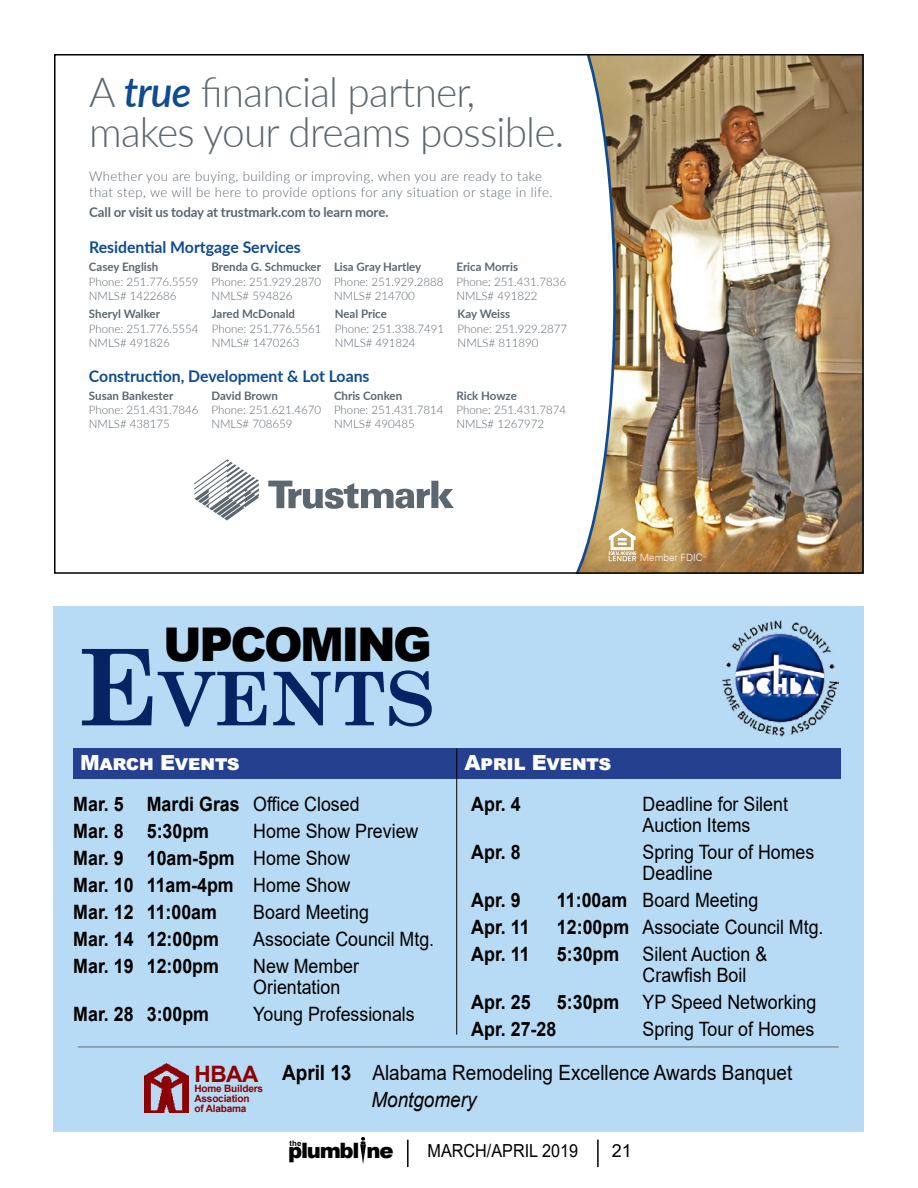
<style>
.page{position:relative;width:918px;height:1188px;background:#fff}
.page>*{position:absolute;margin:0;border:0;box-sizing:border-box;transform-origin:0 0}
.t1{font:700 73.95px "Century Schoolbook";color:#072364}
.t2{font:900 46.5px "Arial";letter-spacing:-.055em;color:#000}
.t3{font:300 41.4px/39.8px "Lato";letter-spacing:-.02em;color:#5d6770}
.t4{font:700 22.65px "Arial";color:#8b0304}
.t5{font:900 21.15px "Arial";letter-spacing:-.06em;color:#000}
.t6{font:21px/26.7px "Arial";color:#000;scale:.9 1}
.t7{font:900 20.85px "Arial";letter-spacing:-.02em;color:#fff}
.t8{font:19.8px/21px "Arial";color:#000;scale:.9 1}
.t9{font:700 19.8px/27px "Arial";color:#000;scale:.9 1}
.t10{font:18px "Arial";color:#000;scale:.9 1}
.t11{font:18px "Arial";color:#000}
.t12{font:700 16.2px "Lato";color:#0f4b91}
.t13{font:300 13.5px/16.2px "Lato";letter-spacing:.03em;color:#5d6770}
.t14{font:700 13.5px "Lato";letter-spacing:-.005em;color:#5d6770}
.t15{font:300 11.7px/14.1px "Lato";color:#5d6770}
.t16{font:700 11.7px "Lato";color:#5d6770}
.t17{font:700 10.05px/10.1px "Arial";letter-spacing:-.02em;color:#8b0304}
.t18{font:300 10.05px "Univers";color:#fff}
.t19{font:700 7.8px "Arial";color:#000}
.s1{font-weight:600;font-style:italic;color:#0f4b91}
.s2{font-size:105.75px}
.s3{font-weight:400}
.s4{font-weight:700}
.s5{font-style:italic}
</style>
<div class="page">
<svg style="left:360px;top:1137px;width:6px;height:27px"></svg>
<hr style="left:407px;top:1140px;width:2px;height:27px;background:#000">
<hr style="left:597px;top:1140px;width:2px;height:27px;background:#000">
<img style="left:636px;top:57px;width:225px;height:514px">
<svg style="left:577px;top:57px;width:59px;height:514px"></svg>
<svg style="left:194px;top:459px;width:383px;height:112px"></svg>
<div style="left:54px;top:606px;width:810px;height:525px;background:#b7dbf4"></div>
<div style="left:73px;top:748px;width:384px;height:30px;background:#25408f"></div>
<div style="left:457px;top:748px;width:383px;height:30px;background:#25408f"></div>
<hr style="left:456px;top:748px;width:1px;height:287px;background:#000">
<img style="left:144px;top:1064px;width:45px;height:49px">
<hr style="left:78px;top:1047px;width:761px;height:1px;background:#6b6c6f">
<img style="left:722px;top:620px;width:116px;height:116px">
<h3 class="t3" style="left:89px;top:71px;width:477px">A <span class="s1">true</span> financial partner, makes your dreams possible.</h3>
<p class="t13" style="left:89px;top:167px;width:465px">Whether you are buying, building or improving, when you are ready to take that step, we will be here to provide options for any situation or stage in life.</p>
<p class="t14" style="left:89px;top:202px;width:301px">Call or visit us today at trustmark.com to learn more.</p>
<h3 class="t12" style="left:89px;top:236px;width:213px">Residential Mortgage Services</h3>
<p class="t16" style="left:89px;top:259px;width:71px">Casey English</p>
<p class="t15" style="left:89px;top:274px;width:111px">Phone: 251.776.5559<br>NMLS# 1422686</p>
<p class="t16" style="left:212px;top:259px;width:111px">Brenda G. Schmucker</p>
<p class="t15" style="left:212px;top:274px;width:111px">Phone: 251.929.2870<br>NMLS# 594826</p>
<p class="t16" style="left:334px;top:259px;width:89px">Lisa Gray Hartley</p>
<p class="t15" style="left:334px;top:274px;width:111px">Phone: 251.929.2888<br>NMLS# 214700</p>
<p class="t16" style="left:457px;top:259px;width:63px">Erica Morris</p>
<p class="t15" style="left:457px;top:274px;width:111px">Phone: 251.431.7836<br>NMLS# 491822</p>
<p class="t16" style="left:89px;top:306px;width:73px">Sheryl Walker</p>
<p class="t15" style="left:89px;top:321px;width:111px">Phone: 251.776.5554<br>NMLS# 491826</p>
<p class="t16" style="left:212px;top:306px;width:85px">Jared McDonald</p>
<p class="t15" style="left:212px;top:321px;width:111px">Phone: 251.776.5561<br>NMLS# 1470263</p>
<p class="t16" style="left:335px;top:306px;width:54px">Neal Price</p>
<p class="t15" style="left:335px;top:321px;width:111px">Phone: 251.338.7491<br>NMLS# 491824</p>
<p class="t16" style="left:458px;top:306px;width:54px">Kay Weiss</p>
<p class="t15" style="left:458px;top:321px;width:111px">Phone: 251.929.2877<br>NMLS# 811890</p>
<h3 class="t12" style="left:89px;top:364px;width:282px">Construction, Development &amp; Lot Loans</h3>
<p class="t16" style="left:89px;top:387px;width:86px">Susan Bankester</p>
<p class="t15" style="left:89px;top:403px;width:111px">Phone: 251.431.7846<br>NMLS# 438175</p>
<p class="t16" style="left:212px;top:387px;width:68px">David Brown</p>
<p class="t15" style="left:212px;top:403px;width:111px">Phone: 251.621.4670<br>NMLS# 708659</p>
<p class="t16" style="left:334px;top:387px;width:70px">Chris Conken</p>
<p class="t15" style="left:334px;top:403px;width:111px">Phone: 251.431.7814<br>NMLS# 490485</p>
<p class="t16" style="left:457px;top:387px;width:62px">Rick Howze</p>
<p class="t15" style="left:457px;top:403px;width:111px">Phone: 251.431.7874<br>NMLS# 1267972</p>
<h2 class="t2" style="left:163px;top:611px;width:270px">UPCOMING</h2>
<h1 class="t1" style="left:78px;top:641px;width:359px"><span class="s2">E</span>VENTS</h1>
<h3 class="t7" style="left:80px;top:748px;width:161px">March Events</h3>
<h3 class="t7" style="left:464px;top:747px;width:148px">April Events</h3>
<p class="t18" style="left:640px;top:552px;width:64px">Member FDIC</p>
<h3 class="t9" style="left:73px;top:791px;width:320px">Mar. 5 Mardi Gras <span class="s3">Office Closed<br></span>Mar. 8 5:30pm</h3>
<h3 class="t9" style="left:73px;top:818px;width:385px;text-indent:180px"><span class="s3">Home Show Preview<br></span>Mar. 9 10am-5pm <span class="s3">Home Show<br></span>Mar. 10 11am-4pm <span class="s3">Home Show<br></span>Mar. 12 11:00am</h3>
<h3 class="t8" style="left:253px;top:901px;width:130px">Board Meeting</h3>
<h3 class="t9" style="left:73px;top:926px;width:163px">Mar. 14 12:00pm</h3>
<h3 class="t8" style="left:253px;top:928px;width:203px">Associate Council Mtg.</h3>
<h3 class="t9" style="left:73px;top:953px;width:163px">Mar. 19 12:00pm</h3>
<h3 class="t8" style="left:253px;top:955px;width:119px">New Member<br>Orientation</h3>
<h3 class="t9" style="left:73px;top:1001px;width:152px">Mar. 28 3:00pm</h3>
<h3 class="t8" style="left:253px;top:1003px;width:181px">Young Professionals</h3>
<h3 class="t9" style="left:471px;top:791px;width:56px">Apr. 4</h3>
<h3 class="t8" style="left:643px;top:793px;width:163px">Deadline for Silent<br>Auction Items</h3>
<h3 class="t9" style="left:471px;top:839px;width:56px">Apr. 8</h3>
<h3 class="t8" style="left:643px;top:841px;width:192px">Spring Tour of Homes<br>Deadline</h3>
<h3 class="t9" style="left:471px;top:887px;width:56px">Apr. 9</h3>
<h3 class="t8" style="left:557px;top:889px;width:225px"><span class="s4">11:00am</span> Board Meeting</h3>
<h3 class="t9" style="left:471px;top:914px;width:66px">Apr. 11</h3>
<h3 class="t8" style="left:557px;top:916px;width:298px"><span class="s4">12:00pm</span> Associate Council Mtg.</h3>
<h3 class="t9" style="left:471px;top:941px;width:66px">Apr. 11</h3>
<h3 class="t8" style="left:643px;top:943px;width:140px;text-indent:-86px"><span class="s4">5:30pm</span> Silent Auction &amp;<br>Crawfish Boil</h3>
<h3 class="t9" style="left:471px;top:989px;width:67px">Apr. 25</h3>
<h3 class="t8" style="left:557px;top:991px;width:290px"><span class="s4">5:30pm</span> YP Speed Networking</h3>
<h3 class="t9" style="left:471px;top:1016px;width:96px">Apr. 27-28</h3>
<h3 class="t8" style="left:643px;top:1018px;width:192px">Spring Tour of Homes</h3>
<h3 class="t4" style="left:194px;top:1058px;width:66px">HBAA</h3>
<p class="t17" style="left:194px;top:1084px;width:70px">Home Builders<br>Association<br>of Alabama</p>
<h3 class="t6" style="left:371px;top:1059px;width:469px;text-indent:-89px"><span class="s4">April 13</span> Alabama Remodeling Excellence Awards Banquet<br><span class="s5">Montgomery</span></h3>
<p class="t19" style="left:289px;top:1138px;width:13px">the</p>
<h3 class="t5" style="left:288px;top:1136px;width:107px">plumbl ne</h3>
<h3 class="t10" style="left:428px;top:1139px;width:169px">MARCH/APRIL 2019</h3>
<h3 class="t11" style="left:612px;top:1139px;width:22px">21</h3>
</div>
